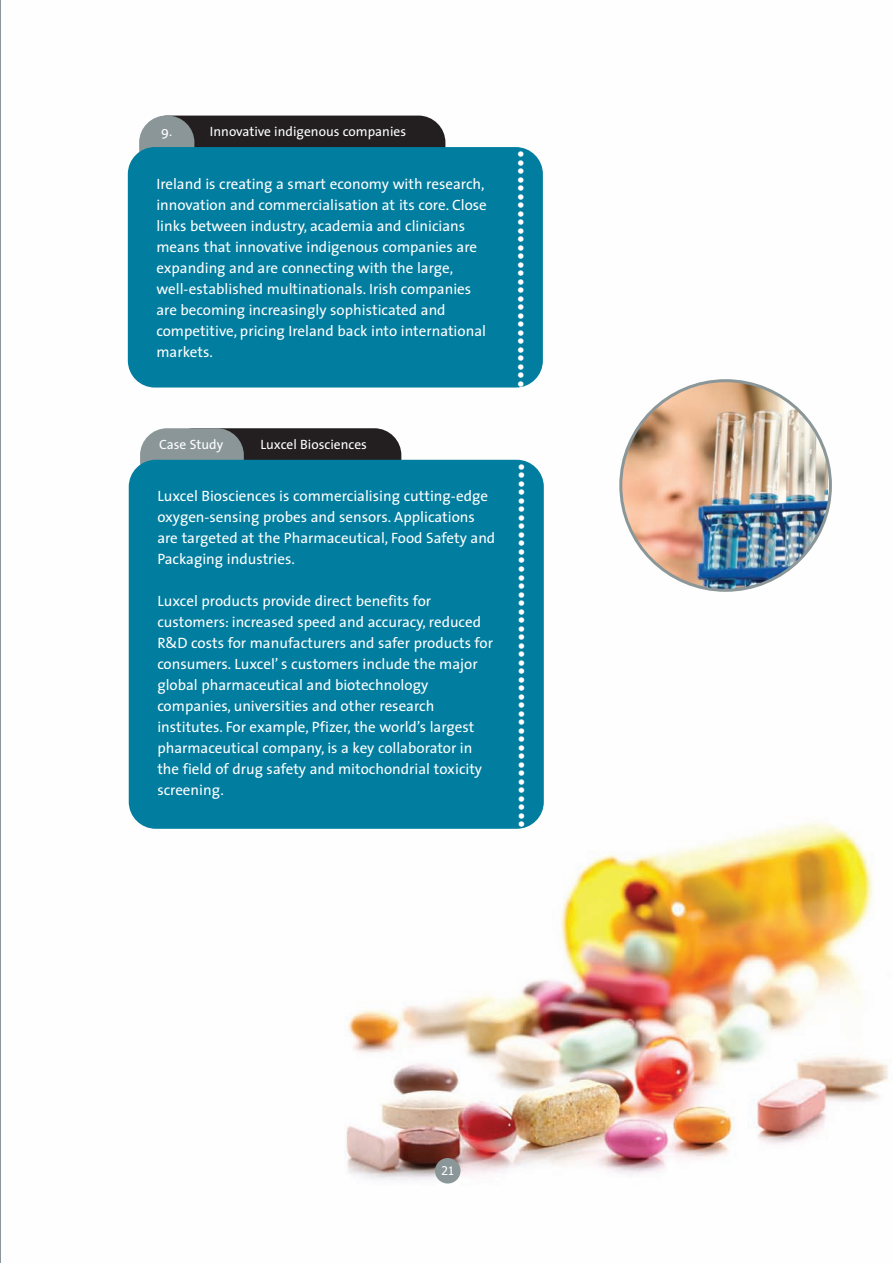
<style>
.page{position:relative;width:893px;height:1263px;background:#fff}
.page>*{position:absolute;margin:0;border:0;box-sizing:border-box;transform-origin:0 0}
.t1{font:15px/21px "The Sans";color:#fff}
.t2{font:13.5px "The Sans";color:#fff}
.t3{font:12px "Tahoma";color:#fff}
.t4{font:7.5px "Zapf Dingbats";color:#fff}
</style>
<div class="page">
<img style="left:127px;top:115px;width:761px;height:1069px">
<div style="left:435px;top:1158px;width:25px;height:25px;background:#8b9699;border-radius:50%"></div>
<hr style="left:0;top:0;width:1px;height:1263px;background:#8b9699">
<img style="left:619px;top:379px;width:213px;height:213px">
<div style="left:167px;top:428px;width:234px;height:60px;background:#231f20;border-radius:27px"></div>
<div style="left:140px;top:428px;width:104px;height:60px;background:#8b9699;border-radius:27px"></div>
<div style="left:129px;top:460px;width:415px;height:369px;background:#007d9f;border-radius:27px"></div>
<div style="left:141px;top:116px;width:304px;height:60px;background:#231f20;border-radius:27px"></div>
<div style="left:139px;top:116px;width:55px;height:60px;background:#8b9699;border-radius:27px"></div>
<div style="left:128px;top:147px;width:415px;height:240px;background:#007d9f;border-radius:27px"></div>
<p class="t2" style="left:161px;top:127px;width:12px">9.</p>
<p class="t2" style="left:210px;top:127px;width:198px">Innovative indigenous companies</p>
<p class="t1" style="left:156px;top:174px;width:332px">Ireland is creating a smart economy with research, innovation and commercialisation at its core. Close links between industry, academia and clinicians means that innovative indigenous companies are expanding and are connecting with the large, well-established multinationals. Irish companies are becoming increasingly sophisticated and competitive, pricing Ireland back into international markets.</p>
<p class="t2" style="left:159px;top:439px;width:66px">Case Study</p>
<p class="t2" style="left:260px;top:439px;width:108px">Luxcel Biosciences</p>
<p class="t1" style="left:157px;top:487px;width:339px">Luxcel Biosciences is commercialising cutting-edge oxygen-sensing probes and sensors. Applications are targeted at the Pharmaceutical, Food Safety and Packaging industries.</p>
<p class="t1" style="left:157px;top:592px;width:337px">Luxcel products provide direct benefits for customers: increased speed and accuracy, reduced R&amp;D costs for manufacturers and safer products for consumers. Luxcel’ s customers include the major global pharmaceutical and biotechnology companies, universities and other research institutes. For example, Pfizer, the world’s largest pharmaceutical company, is a key collaborator in the field of drug safety and mitochondrial toxicity screening.</p>
<p class="t4" style="left:516px;top:387px;width:237px;rotate:-90deg">●●●●●●●●●●●●●●●●●●●●●●●●●●●●</p>
<p class="t4" style="left:517px;top:827px;width:365px;rotate:-90deg">●●●●●●●●●●●●●●●●●●●●●●●●●●●●●●●●●●●●●●●●●●●</p>
<p class="t3" style="left:441px;top:1163px;width:15px">21</p>
</div>
